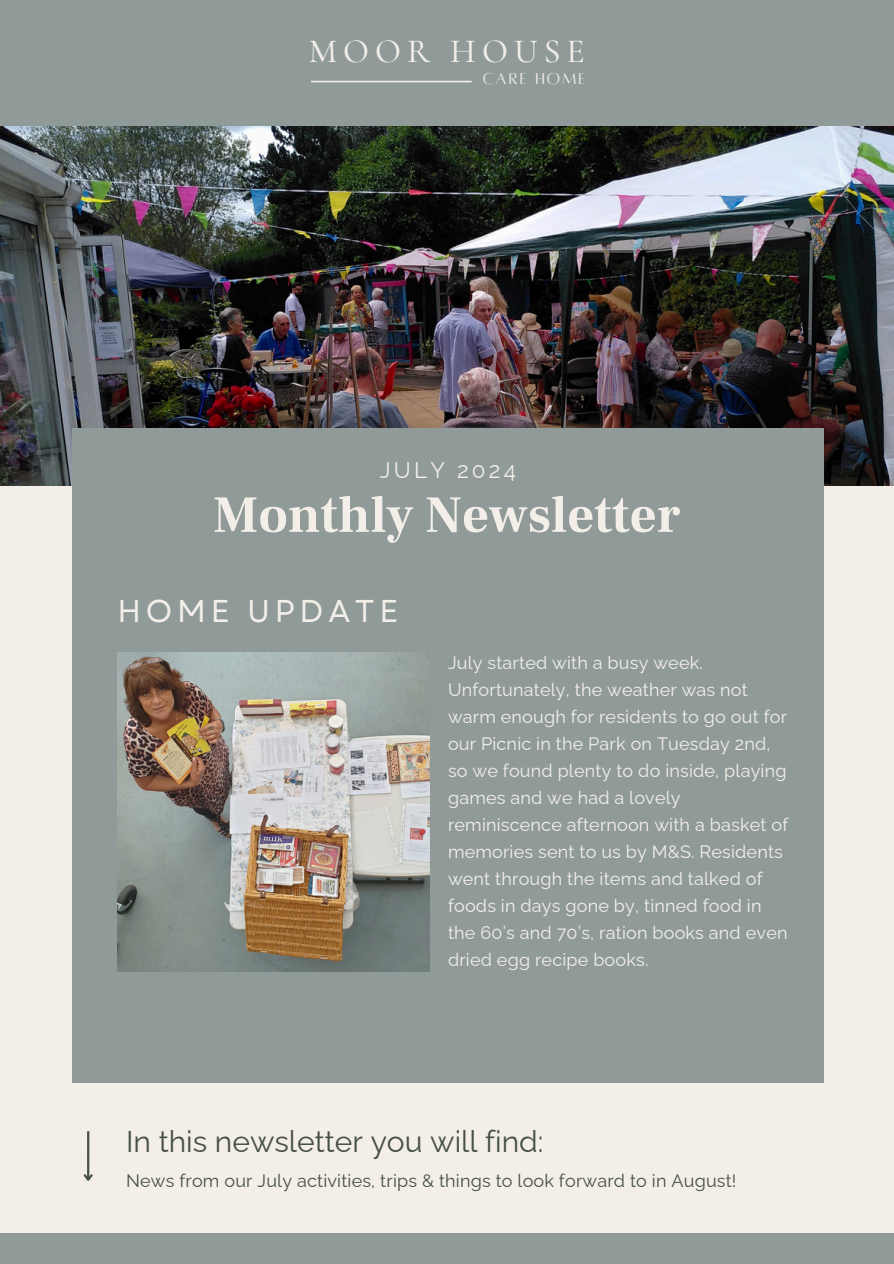
<style>
.page{position:relative;width:894px;height:1264px;background:#fff}
.page>*{position:absolute;margin:0;border:0;box-sizing:border-box;transform-origin:0 0}
.t1{font:700 52.05px "Frank Ruhl Libre";color:#f3efe8}
.t2{font:500 33.9px "Cormorant Garamond";letter-spacing:.18em;color:#f3efe8}
.t3{font:31.5px "Garet";letter-spacing:.15em;color:#f3efe8}
.t4{font:30px "Raleway";color:#475045}
.t5{font:22.5px "Raleway";letter-spacing:.14em;color:#f3efe8}
.t6{font:18px/27px "Raleway";letter-spacing:.01em;color:#f3efe8}
.t7{font:18px "Raleway";letter-spacing:.01em;color:#475045}
.t8{font:17.4px "Alta regular";letter-spacing:.12em;color:#f3efe8}
</style>
<div class="page">
<div style="left:0;top:0;width:893px;height:1263px;background:#f3efe8"></div>
<div style="left:0;top:0;width:893px;height:127px;background:#909b99"></div>
<div style="left:0;top:1232px;width:893px;height:31px;background:#909b99"></div>
<img style="left:0;top:126px;width:893px;height:359px">
<div style="left:72px;top:428px;width:751px;height:654px;background:#909b99"></div>
<hr style="left:87px;top:1131px;width:2px;height:48px;background:#475045">
<svg style="left:83px;top:1172px;width:10px;height:9px"></svg>
<hr style="left:311px;top:81px;width:160px;height:1px;background:#f3efe8">
<img style="left:117px;top:653px;width:312px;height:318px">
<h6 class="t2" style="left:308px;top:30px;width:277px">MOOR HOUSE</h6>
<p class="t8" style="left:483px;top:70px;width:104px">CARE HOME</p>
<h2 class="t5" style="left:380px;top:456px;width:137px">JULY 2024</h2>
<h1 class="t1" style="left:213px;top:482px;width:468px">Monthly Newsletter</h1>
<p class="t3" style="left:117px;top:588px;width:282px">HOME UPDATE</p>
<p class="t6" style="left:448px;top:649px;width:342px">July started with a busy week.<br>Unfortunately, the weather was not warm enough for residents to go out for our Picnic in the Park on Tuesday 2nd, so we found plenty to do inside, playing games and we had a lovely reminiscence afternoon with a basket of memories sent to us by M&amp;S. Residents went through the items and talked of foods in days gone by, tinned food in the 60’s and 70’s, ration books and even dried egg recipe books.</p>
<p class="t4" style="left:126px;top:1123px;width:419px">In this newsletter you will find:</p>
<h3 class="t7" style="left:126px;top:1169px;width:611px">News from our July activities, trips &amp; things to look forward to in August!</h3>
</div>
